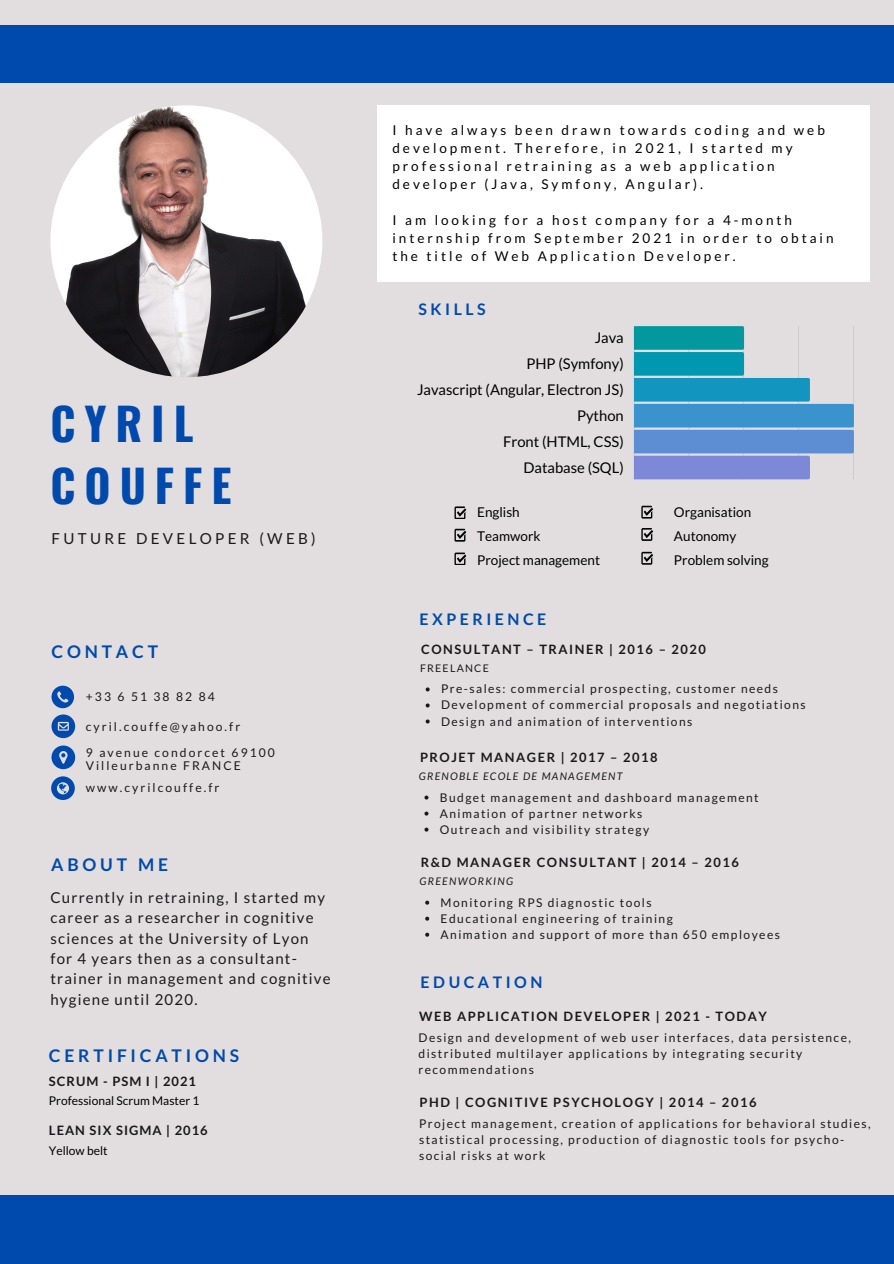
<style>
.page{position:relative;width:894px;height:1264px;background:#fff}
.page>*{position:absolute;margin:0;border:0;box-sizing:border-box;transform-origin:0 0}
.t1{font:700 44.7px/62.4px "Oswald";letter-spacing:.2em;color:#004aad}
.t2{font:700 17.4px "Lato";letter-spacing:.22em;color:#004aad}
.t3{font:700 15.9px "Lato";letter-spacing:.22em;color:#004aad}
.t4{font:15.15px "Lato";letter-spacing:.22em;color:#1a181b}
.t5{font:15px/20.2px "Lato";letter-spacing:.08em;color:#1a181b}
.t6{font:14.7px "Lato";color:#000}
.t7{font:13.5px/18px "Lato";letter-spacing:.22em;color:#000}
.t8{font:13.5px "Lato";color:#000}
.t9{font:700 12.9px "Lato";letter-spacing:.12em;color:#1a181b}
.t10{font:700 12.9px "Lato";letter-spacing:.08em;color:#1a181b}
.t11{font:12.15px/13.2px "Lato";letter-spacing:.17em;color:#1a181b}
.t12{font:12px/16px "Lato";letter-spacing:.12em;color:#1a181b}
.t13{font:12px "Lato";color:#000}
.t14{font:italic 10.5px "Lato";letter-spacing:.12em;color:#1a181b}
.t15{font:10.5px "Lato";letter-spacing:.12em;color:#1a181b}
</style>
<div class="page">
<div style="left:0;top:0;width:893px;height:1263px;background:#e2dedf"></div>
<svg style="left:51px;top:685px;width:23px;height:23px"></svg>
<svg style="left:51px;top:714px;width:24px;height:24px"></svg>
<svg style="left:51px;top:745px;width:24px;height:24px"></svg>
<svg style="left:51px;top:776px;width:24px;height:24px"></svg>
<div style="left:0;top:26px;width:893px;height:56px;background:#004aad"></div>
<div style="left:0;top:1195px;width:893px;height:68px;background:#004aad"></div>
<img style="left:50px;top:105px;width:272px;height:272px;border-radius:50%">
<div style="left:377px;top:105px;width:492px;height:177px;background:#fff"></div>
<hr style="left:853px;top:326px;width:1px;height:153px;background:#000">
<svg style="left:634px;top:326px;width:219px;height:153px"></svg>
<svg style="left:454px;top:506px;width:12px;height:13px"></svg>
<svg style="left:425px;top:687px;width:4px;height:4px"></svg>
<svg style="left:425px;top:703px;width:4px;height:4px"></svg>
<svg style="left:425px;top:719px;width:4px;height:4px"></svg>
<svg style="left:424px;top:795px;width:4px;height:4px"></svg>
<svg style="left:424px;top:811px;width:4px;height:4px"></svg>
<svg style="left:424px;top:827px;width:4px;height:4px"></svg>
<svg style="left:425px;top:900px;width:4px;height:4px"></svg>
<svg style="left:425px;top:916px;width:4px;height:4px"></svg>
<svg style="left:425px;top:932px;width:4px;height:4px"></svg>
<svg style="left:454px;top:529px;width:12px;height:12px"></svg>
<svg style="left:454px;top:552px;width:12px;height:13px"></svg>
<svg style="left:641px;top:505px;width:12px;height:13px"></svg>
<svg style="left:641px;top:528px;width:12px;height:12px"></svg>
<svg style="left:641px;top:552px;width:12px;height:12px"></svg>
<p class="t1" style="left:50px;top:390px;width:183px">CYRIL<br>COUFFE</p>
<p class="t4" style="left:51px;top:529px;width:266px">FUTURE DEVELOPER (WEB)</p>
<p class="t2" style="left:51px;top:640px;width:108px">CONTACT</p>
<p class="t11" style="left:86px;top:690px;width:130px">+33 6 51 38 82 84</p>
<p class="t11" style="left:86px;top:719px;width:156px">cyril.couffe@yahoo.fr</p>
<p class="t11" style="left:86px;top:745px;width:190px">9 avenue condorcet 69100<br>Villeurbanne FRANCE</p>
<p class="t11" style="left:86px;top:780px;width:135px">www.cyrilcouffe.fr</p>
<p class="t2" style="left:51px;top:854px;width:118px">ABOUT ME</p>
<p class="t5" style="left:50px;top:887px;width:282px">Currently in retraining, I started my career as a researcher in cognitive sciences at the University of Lyon for 4 years then as a consultant&shy;trainer in management and cognitive hygiene until 2020.</p>
<p class="t2" style="left:49px;top:1044px;width:192px">CERTIFICATIONS</p>
<p class="t10" style="left:49px;top:1073px;width:149px">SCRUM - PSM I | 2021</p>
<p class="t13" style="left:49px;top:1093px;width:152px">Professional Scrum Master 1</p>
<p class="t10" style="left:49px;top:1122px;width:160px">LEAN SIX SIGMA | 2016</p>
<p class="t13" style="left:49px;top:1142px;width:60px">Yellow belt</p>
<p class="t7" style="left:392px;top:121px;width:434px">I have always been drawn towards coding and web development. Therefore, in 2021, I started my professional retraining as a web application developer (Java, Symfony, Angular).</p>
<p class="t7" style="left:392px;top:211px;width:442px">I am looking for a host company for a 4-month internship from September 2021 in order to obtain the title of Web Application Developer.</p>
<p class="t3" style="left:418px;top:299px;width:69px">SKILLS</p>
<p class="t6" style="left:594px;top:329px;width:31px">Java</p>
<p class="t6" style="left:526px;top:355px;width:99px">PHP (Symfony)</p>
<p class="t6" style="left:417px;top:381px;width:208px">Javascript (Angular, Electron JS)</p>
<p class="t6" style="left:577px;top:406px;width:48px">Python</p>
<p class="t6" style="left:503px;top:432px;width:122px">Front (HTML, CSS)</p>
<p class="t6" style="left:523px;top:458px;width:102px">Database (SQL)</p>
<p class="t8" style="left:477px;top:504px;width:44px">English</p>
<p class="t8" style="left:477px;top:527px;width:65px">Teamwork</p>
<p class="t8" style="left:477px;top:551px;width:124px">Project management</p>
<p class="t3" style="left:419px;top:609px;width:128px">EXPERIENCE</p>
<p class="t8" style="left:673px;top:504px;width:79px">Organisation</p>
<p class="t8" style="left:673px;top:527px;width:64px">Autonomy</p>
<p class="t8" style="left:673px;top:551px;width:96px">Problem solving</p>
<p class="t9" style="left:421px;top:641px;width:286px">CONSULTANT – TRAINER | 2016 – 2020</p>
<p class="t15" style="left:420px;top:661px;width:70px">FREELANCE</p>
<p class="t12" style="left:441px;top:680px;width:338px">Pre-sales: commercial prospecting, customer needs</p>
<p class="t12" style="left:441px;top:696px;width:366px">Development of commercial proposals and negotiations</p>
<p class="t12" style="left:441px;top:712px;width:253px">Design and animation of interventions</p>
<p class="t9" style="left:420px;top:749px;width:239px">PROJET MANAGER | 2017 – 2018</p>
<p class="t14" style="left:418px;top:769px;width:205px">GRENOBLE ECOLE DE MANAGEMENT</p>
<p class="t12" style="left:440px;top:789px;width:320px">Budget management and dashboard management</p>
<p class="t12" style="left:440px;top:805px;width:204px">Animation of partner networks</p>
<p class="t12" style="left:440px;top:821px;width:211px">Outreach and visibility strategy</p>
<p class="t9" style="left:420px;top:854px;width:319px">R&amp;D MANAGER CONSULTANT | 2014 – 2016</p>
<p class="t14" style="left:419px;top:875px;width:95px">GREENWORKING</p>
<p class="t12" style="left:440px;top:894px;width:212px">Monitoring RPS diagnostic tools</p>
<p class="t12" style="left:440px;top:910px;width:234px">Educational engineering of training</p>
<p class="t12" style="left:440px;top:926px;width:341px">Animation and support of more than 650 employees</p>
<p class="t3" style="left:420px;top:972px;width:123px">EDUCATION</p>
<p class="t9" style="left:419px;top:1008px;width:349px">WEB APPLICATION DEVELOPER | 2021 - TODAY</p>
<p class="t12" style="left:418px;top:1029px;width:434px">Design and development of web user interfaces, data persistence, distributed multilayer applications by integrating security recommendations</p>
<p class="t9" style="left:419px;top:1094px;width:338px">PHD | COGNITIVE PSYCHOLOGY | 2014 – 2016</p>
<p class="t12" style="left:419px;top:1115px;width:453px">Project management, creation of applications for behavioral studies, statistical processing, production of diagnostic tools for psycho&shy;social risks at work</p>
</div>
